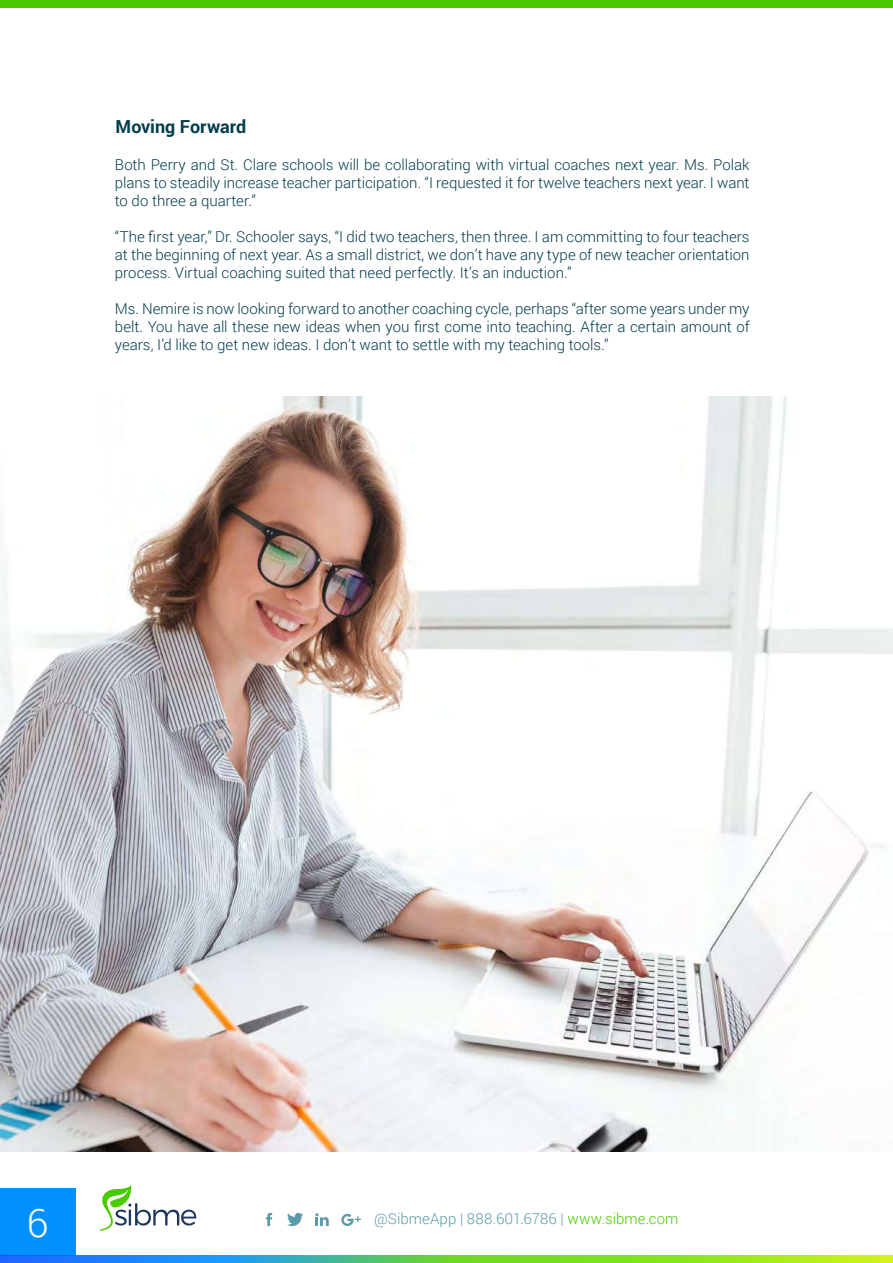
<style>
.page{position:relative;width:893px;height:1263px;background:#fff}
.page>*{position:absolute;margin:0;border:0;box-sizing:border-box;transform-origin:0 0}
.t1{font:300 39.3px "Roboto";color:#fff}
.t2{font:700 18px "Roboto";color:#033c4b}
.t3{font:300 15px/18px "Roboto";color:#033c4b;text-align:justify}
.t4{font:300 15px "Roboto";letter-spacing:.005em;color:#5d9bac}
.s1{color:#4acb00}
</style>
<div class="page">
<img style="left:0;top:396px;width:893px;height:756px">
<div style="left:0;top:0;width:893px;height:8px;background:#4acb00"></div>
<div style="left:0;top:1188px;width:75px;height:67px;background:#0091ff"></div>
<svg style="left:0;top:1255px;width:893px;height:8px;background:#60c073"></svg>
<svg style="left:100px;top:1185px;width:96px;height:46px"></svg>
<svg style="left:341px;top:1214px;width:20px;height:12px"></svg>
<svg style="left:315px;top:1213px;width:14px;height:13px"></svg>
<svg style="left:287px;top:1213px;width:16px;height:13px"></svg>
<svg style="left:266px;top:1213px;width:6px;height:13px"></svg>
<p class="t2" style="left:116px;top:114px;width:132px">Moving Forward</p>
<p class="t3" style="left:115px;top:156px;width:636px">Both Perry and St. Clare schools will be collaborating with virtual coaches next year. Ms. Polak plans to steadily increase teacher participation. “I requested it for twelve teachers next year. I want to do three a quarter.”</p>
<p class="t3" style="left:115px;top:228px;width:636px">“The first year,” Dr. Schooler says, “I did two teachers, then three. I am committing to four teachers at the beginning of next year. As a small district, we don’t have any type of new teacher orientation process. Virtual coaching suited that need perfectly. It’s an induction.”</p>
<p class="t3" style="left:115px;top:300px;width:636px">Ms. Nemire is now looking forward to another coaching cycle, perhaps “after some years under my belt. You have all these new ideas when you first come into teaching. After a certain amount of years, I’d like to get new ideas. I don’t want to settle with my teaching tools.”</p>
<h1 class="t1" style="left:26px;top:1195px;width:23px">6</h1>
<p class="t4" style="left:374px;top:1208px;width:306px">@SibmeApp | 888.601.6786 | <span class="s1">www.sibme.com</span></p>
</div>
